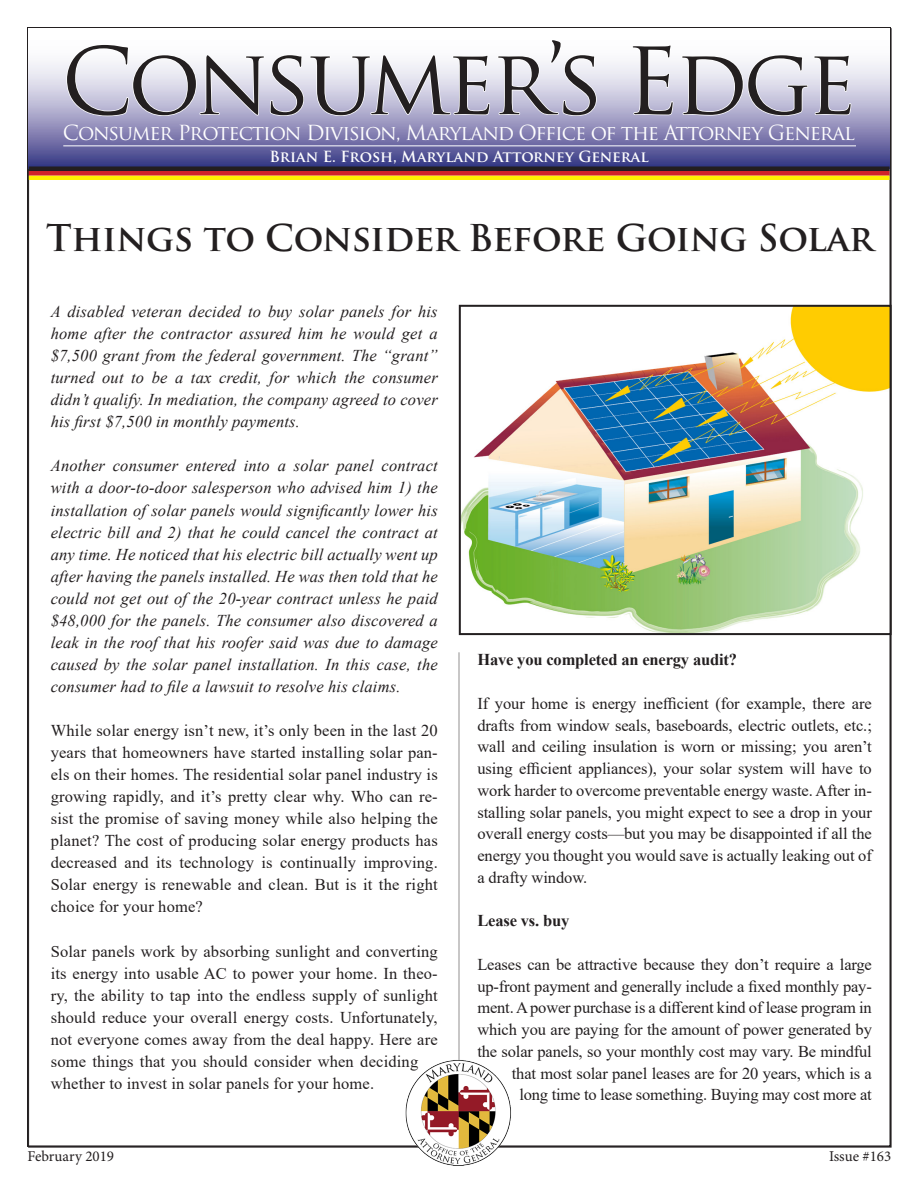
<style>
.page{position:relative;width:918px;height:1188px;background:#fff}
.page>*{position:absolute;margin:0;border:0;box-sizing:border-box;transform-origin:0 0}
.t1{font:90px "Trajan Pro";letter-spacing:-.05em;color:#231f20}
.t2{font:700 36px "Trajan Pro";letter-spacing:-.01em;color:#231f20}
.t3{font:20.25px "Trajan Pro";letter-spacing:-.05em;color:#fff}
.t4{font:16.5px/22px "Times New Roman";letter-spacing:-.005em;color:#231f20;text-align:justify}
.t5{font:italic 16.5px/22px "Times New Roman";letter-spacing:.01em;color:#231f20;text-align:justify}
.t6{font:700 16.5px "Times New Roman";letter-spacing:-.01em;color:#231f20}
.t7{font:700 15px "Trajan Pro";color:#fff}
.t8{font:15px "Minion Pro";color:#231f20}
</style>
<div class="page">
<svg style="left:29px;top:62px;width:861px;height:104px;background:#7f7db0"></svg>
<svg style="left:66px;top:62px;width:425px;height:55px"></svg>
<svg style="left:497px;top:62px;width:100px;height:55px"></svg>
<svg style="left:631px;top:62px;width:43px;height:54px"></svg>
<svg style="left:681px;top:62px;width:171px;height:55px"></svg>
<div style="left:29px;top:166px;width:861px;height:5px;background:#231f20"></div>
<hr style="left:29px;top:176px;width:861px;height:4px;background:#fff101">
<div style="left:29px;top:171px;width:861px;height:5px;background:#d1232a"></div>
<hr style="left:459px;top:652px;width:1px;height:417px;background:#231f20">
<img style="left:405px;top:1059px;width:108px;height:107px">
<hr style="left:63px;top:145px;width:793px;height:1px;background:#fff">
<img style="left:462px;top:308px;width:427px;height:324px">
<div style="left:459px;top:305px;width:433px;height:330px;border:2px solid #231f20"></div>
<p class="t1" style="left:61px;top:24px;width:797px">Consumer’s Edge</p>
<p class="t3" style="left:63px;top:119px;width:794px">Consumer Protection Division, Maryland Office of the Attorney General</p>
<p class="t7" style="left:270px;top:147px;width:381px">Brian E. Frosh, Maryland Attorney General</p>
<p class="t2" style="left:46px;top:216px;width:829px">Things to Consider Before Going Solar</p>
<p class="t5" style="left:51px;top:300px;width:389px">A disabled veteran decided to buy solar panels for his home after the contractor assured him he would get a $7,500 grant from the federal government. The “grant” turned out to be a tax credit, for which the consumer didn’t qualify. In mediation, the company agreed to cover his first $7,500 in monthly payments.</p>
<p class="t5" style="left:51px;top:454px;width:389px">Another consumer entered into a solar panel contract with a door-to-door salesperson who advised him 1) the installation of solar panels would significantly lower his electric bill and 2) that he could cancel the contract at any time. He noticed that his electric bill actually went up after having the panels installed. He was then told that he could not get out of the 20-year contract unless he paid $48,000 for the panels. The consumer also discovered a leak in the roof that his roofer said was due to damage caused by the solar panel installation. In this case, the consumer had to file a lawsuit to resolve his claims.</p>
<p class="t4" style="left:51px;top:719px;width:389px">While solar energy isn’t new, it’s only been in the last 20 years that homeowners have started installing solar pan&shy;els on their homes. The residential solar panel industry is growing rapidly, and it’s pretty clear why. Who can re&shy;sist the promise of saving money while also helping the planet? The cost of producing solar energy products has decreased and its technology is continually improving.<br>Solar energy is renewable and clean. But is it the right choice for your home?</p>
<p class="t4" style="left:51px;top:939px;width:389px;text-align:left">Solar panels work by absorbing sunlight and converting its energy into usable AC to power your home. In theo&shy;ry, the ability to tap into the endless supply of sunlight should reduce your overall energy costs. Unfortunately, not everyone comes away from the deal happy. Here are some things that you should consider when deciding whether to invest in solar panels for your home.</p>
<p class="t6" style="left:477px;top:648px;width:261px">Have you completed an energy audit?</p>
<p class="t4" style="left:477px;top:692px;width:396px">If your home is energy inefficient (for example, there are drafts from window seals, baseboards, electric outlets, etc.; wall and ceiling insulation is worn or missing; you aren’t using efficient appliances), your solar system will have to work harder to overcome preventable energy waste. After in&shy;stalling solar panels, you might expect to see a drop in your overall energy costs—but you may be disappointed if all the energy you thought you would save is actually leaking out of a drafty window.</p>
<p class="t6" style="left:477px;top:909px;width:93px">Lease vs. buy</p>
<p class="t4" style="left:477px;top:953px;width:396px;text-align:right">Leases can be attractive because they don’t require a large up-front payment and generally include a fixed monthly pay&shy;ment. A power purchase is a different kind of lease program in which you are paying for the amount of power generated by the solar panels, so your monthly cost may vary. Be mindful that most solar panel leases are for 20 years, which is a<br>long time to lease something. Buying may cost more at</p>
<p class="t8" style="left:27px;top:1147px;width:88px">February 2019</p>
<p class="t8" style="left:829px;top:1146px;width:64px">Issue #163</p>
</div>
